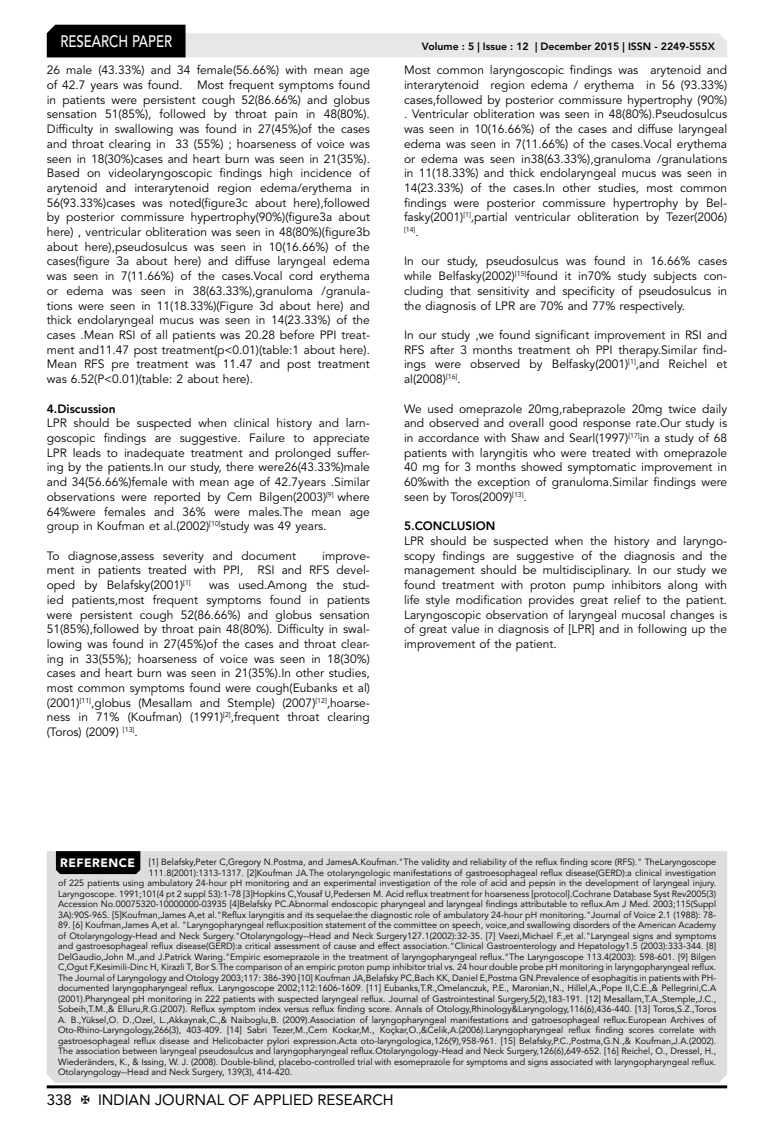
<style>
.page{position:relative;width:774px;height:1136px;background:#fff}
.page>*{position:absolute;margin:0;border:0;box-sizing:border-box;transform-origin:0 0}
.t1{font:500 16.5px "Avenir LT Std";color:#fff;scale:.8 1}
.t2{font:15px "Avenir LT Std";color:#000}
.t3{font:12px/14.7px "Avenir LT Std";color:#000;text-align:justify}
.t4{font:800 12px "Avenir LT Std";color:#000}
.t5{font:800 10.5px "Avenir LT Std";color:#000}
.t6{font:9px/10.5px "Avenir LT Std";color:#000;text-align:right}
.t7{font:7.05px "Avenir LT Std";color:#000}
.s1{font-size:12px}
.s2{font-weight:900;font-size:12px;color:#fff}
</style>
<div class="page">
<hr style="left:47px;top:1085px;width:680px;height:3px;background:#000">
<svg style="left:47px;top:25px;width:680px;height:32px"></svg>
<div style="left:47px;top:851px;width:680px;height:231px;background:#dcddde"></div>
<div style="left:56px;top:851px;width:84px;height:23px;background:#000"></div>
<h1 class="t1" style="left:60px;top:32px;width:139px">RESEARCH PAPER</h1>
<p class="t3" style="left:47px;top:63px;width:325px">26 male (43.33%) and 34 female(56.66%) with mean age of 42.7 years was found. Most frequent symptoms found in patients were persistent cough 52(86.66%) and globus sensation 51(85%), followed by throat pain in 48(80%).<br>Difficulty in swallowing was found in 27(45%)of the cases and throat clearing in 33 (55%) ; hoarseness of voice was seen in 18(30%)cases and heart burn was seen in 21(35%).<br>Based on videolaryngoscopic findings high incidence of arytenoid and interarytenoid region edema/erythema in 56(93.33%)cases was noted(figure3c about here),followed by posterior commissure hypertrophy(90%)(figure3a about here) , ventricular obliteration was seen in 48(80%)(figure3b about here),pseudosulcus was seen in 10(16.66%) of the cases(figure 3a about here) and diffuse laryngeal edema was seen in 7(11.66%) of the cases.Vocal cord erythema or edema was seen in 38(63.33%),granuloma /granula&shy;tions were seen in 11(18.33%)(Figure 3d about here) and thick endolaryngeal mucus was seen in 14(23.33%) of the cases .Mean RSI of all patients was 20.28 before PPI treat&shy;ment and11.47 post treatment(p&lt;0.01)(table:1 about here).<br>Mean RFS pre treatment was 11.47 and post treatment was 6.52(P&lt;0.01)(table: 2 about here).</p>
<p class="t4" style="left:47px;top:401px;width:70px">4.Discussion</p>
<p class="t3" style="left:47px;top:416px;width:325px">LPR should be suspected when clinical history and larn&shy;goscopic findings are suggestive. Failure to appreciate LPR leads to inadequate treatment and prolonged suffer&shy;ing by the patients.In our study, there were26(43.33%)male and 34(56.66%)female with mean age of 42.7years .Similar observations were reported by Cem Bilgen(2003)<sup>[9]</sup> where 64%were females and 36% were males.The mean age group in Koufman et al.(2002)<sup>[10]</sup>study was 49 years.</p>
<p class="t3" style="left:47px;top:548px;width:251px">To diagnose,assess severity and document</p>
<p class="t3" style="left:47px;top:548px;width:325px;text-indent:275px">improve&shy;ment in patients treated with PPI, RSI and RFS devel&shy;oped by Belafsky(2001)<sup>[1]</sup></p>
<p class="t3" style="left:47px;top:578px;width:325px;text-indent:162px">was used.Among the stud&shy;ied patients,most frequent symptoms found in patients were persistent cough 52(86.66%) and globus sensation 51(85%),followed by throat pain 48(80%). Difficulty in swal&shy;lowing was found in 27(45%)of the cases and throat clear&shy;ing in 33(55%); hoarseness of voice was seen in 18(30%) cases and heart burn was seen in 21(35%).In other studies, most common symptoms found were cough(Eubanks et al) (2001)<sup>[11]</sup>,globus (Mesallam and Stemple) (2007)<sup>[12]</sup>,hoarse&shy;ness in 71% (Koufman) (1991)<sup>[2]</sup>,frequent throat clearing (Toros) (2009) <sup>[13]</sup>.</p>
<p class="t5" style="left:422px;top:41px;width:294px">Volume : 5 | Issue : 12 | December 2015 | ISSN - 2249-555X</p>
<p class="t3" style="left:404px;top:63px;width:325px">Most common laryngoscopic findings was arytenoid and interarytenoid region edema / erythema in 56 (93.33%) cases,followed by posterior commissure hypertrophy (90%) . Ventricular obliteration was seen in 48(80%).Pseudosulcus was seen in 10(16.66%) of the cases and diffuse laryngeal edema was seen in 7(11.66%) of the cases.Vocal erythema or edema was seen in38(63.33%),granuloma /granulations in 11(18.33%) and thick endolaryngeal mucus was seen in 14(23.33%) of the cases.In other studies, most common findings were posterior commissure hypertrophy by Bel&shy;fasky(2001)<sup>[1]</sup>,partial ventricular obliteration by Tezer(2006)</p>
<p class="t7" style="left:404px;top:225px;width:16px">[14]<span class="s1">.</span></p>
<p class="t3" style="left:404px;top:254px;width:325px">In our study, pseudosulcus was found in 16.66% cases while Belfasky(2002)<sup>[15]</sup>found it in70% study subjects con&shy;cluding that sensitivity and specificity of pseudosulcus in the diagnosis of LPR are 70% and 77% respectively.</p>
<p class="t3" style="left:404px;top:328px;width:325px">In our study ,we found significant improvement in RSI and RFS after 3 months treatment oh PPI therapy.Similar find&shy;ings were observed by Belfasky(2001)<sup>[1]</sup>,and Reichel et al(2008)<sup>[16]</sup>.</p>
<p class="t3" style="left:404px;top:401px;width:325px">We used omeprazole 20mg,rabeprazole 20mg twice daily and observed and overall good response rate.Our study is in accordance with Shaw and Searl(1997)<sup>[17]</sup>in a study of 68 patients with laryngitis who were treated with omeprazole 40 mg for 3 months showed symptomatic improvement in 60%with the exception of granuloma.Similar findings were seen by Toros(2009)<sup>[13]</sup>.</p>
<p class="t4" style="left:404px;top:519px;width:93px">5.CONCLUSION</p>
<p class="t3" style="left:404px;top:533px;width:325px">LPR should be suspected when the history and laryngo&shy;scopy findings are suggestive of the diagnosis and the management should be multidisciplinary. In our study we found treatment with proton pump inhibitors along with life style modification provides great relief to the patient.<br>Laryngoscopic observation of laryngeal mucosal changes is of great value in diagnosis of [LPR] and in following up the improvement of the patient.</p>
<p class="t6" style="left:58px;top:856px;width:660px"><span class="s2">REFERENCE</span> [1] Belafsky,Peter C,Gregory N.Postma, and JamesA.Koufman."The validity and reliability of the reflux finding score (RFS)." TheLaryngoscope 111.8(2001):1313-1317. [2]Koufman JA.The otolaryngologic manifestations of gastroesophageal reflux disease(GERD):a clinical investigation<br>of 225 patients using ambulatory 24-hour pH monitoring and an experimental investigation of the role of acid and pepsin in the development of laryngeal injury.<br>Laryngoscope. 1991;101(4 pt 2 suppl 53):1-78 [3]Hopkins C,Yousaf U,Pedersen M. Acid reflux treatment for hoarseness [protocol].Cochrane Database Syst Rev2005(3)<br>Accession No.00075320-10000000-03935 [4]Belafsky PC.Abnormal endoscopic pharyngeal and laryngeal findings attributable to reflux.Am J Med. 2003;115(Suppl 3A):90S-96S. [5]Koufman,James A,et al."Reflux laryngitis and its sequelae:the diagnostic role of ambulatory 24-hour pH monitoring."Journal of Voice 2.1 (1988): 78-</p>
<p class="t6" style="left:58px;top:919px;width:660px;text-align:justify">89. [6] Koufman,James A,et al. "Laryngopharyngeal reflux:position statement of the committee on speech, voice,and swallowing disorders of the American Academy of Otolaryngology-Head and Neck Surgery."Otolaryngology--Head and Neck Surgery127.1(2002):32-35. [7] Vaezi,Michael F.,et al."Laryngeal signs and symptoms and gastroesophageal reflux disease(GERD):a critical assessment of cause and effect association."Clinical Gastroenterology and Hepatology1.5 (2003):333-344. [8] DelGaudio,John M.,and J.Patrick Waring."Empiric esomeprazole in the treatment of laryngopharyngeal reflux."The Laryngoscope 113.4(2003): 598-601. [9] Bilgen C,Ogut F,Kesimili-Dinc H, Kirazli T, Bor S.The comparison of an empiric proton pump inhibitor trial vs. 24 hour double probe pH monitoring in laryngopharyngeal reflux.<br>The Journal of Laryngology and Otology 2003;117: 386-390 [10] Koufman JA,Belafsky PC,Bach KK, Daniel E,Postma GN.Prevalence of esophagitis in patients with PH&shy;documented laryngopharyngeal reflux. Laryngoscope 2002;112:1606-1609. [11] Eubanks,T.R.,Omelanczuk, P.E., Maronian,N., Hillel,A.,Pope II,C.E.,&amp; Pellegrini,C.A (2001).Pharyngeal pH monitoring in 222 patients with suspected laryngeal reflux. Journal of Gastrointestinal Surgery,5(2),183-191. [12] Mesallam,T.A.,Stemple,J.C., Sobeih,T.M.,&amp; Elluru,R.G.(2007). Reflux symptom index versus reflux finding score. Annals of Otology,Rhinology&amp;Laryngology,116(6),436-440. [13] Toros,S.Z.,Toros A. B.,Yüksel,O. D.,Ozel, L.,Akkaynak,C.,&amp; Naiboglu,B. (2009).Association of laryngopharyngeal manifestations and gatroesophageal reflux.European Archives of Oto-Rhino-Laryngology,266(3), 403-409. [14] Sabri Tezer,M.,Cem Kockar,M., Koçkar,O.,&amp;Celik,A.(2006).Laryngopharyngeal reflux finding scores correlate with gastroesophageal reflux disease and Helicobacter pylori expression.Acta oto-laryngologica,126(9),958-961. [15] Belafsky,P.C.,Postma,G.N.,&amp; Koufman,J.A.(2002).<br>The association between laryngeal pseudosulcus and laryngopharyngeal reflux.Otolaryngology-Head and Neck Surgery,126(6),649-652. [16] Reichel, O., Dressel, H., Wiederänders, K., &amp; Issing, W. J. (2008). Double-blind, placebo-controlled trial with esomeprazole for symptoms and signs associated with laryngopharyngeal reflux.<br>Otolaryngology--Head and Neck Surgery, 139(3), 414-420.</p>
<p class="t2" style="left:47px;top:1090px;width:27px">338</p>
<p class="t2" style="left:98px;top:1090px;width:297px">INDIAN JOURNAL OF APPLIED RESEARCH</p>
</div>
